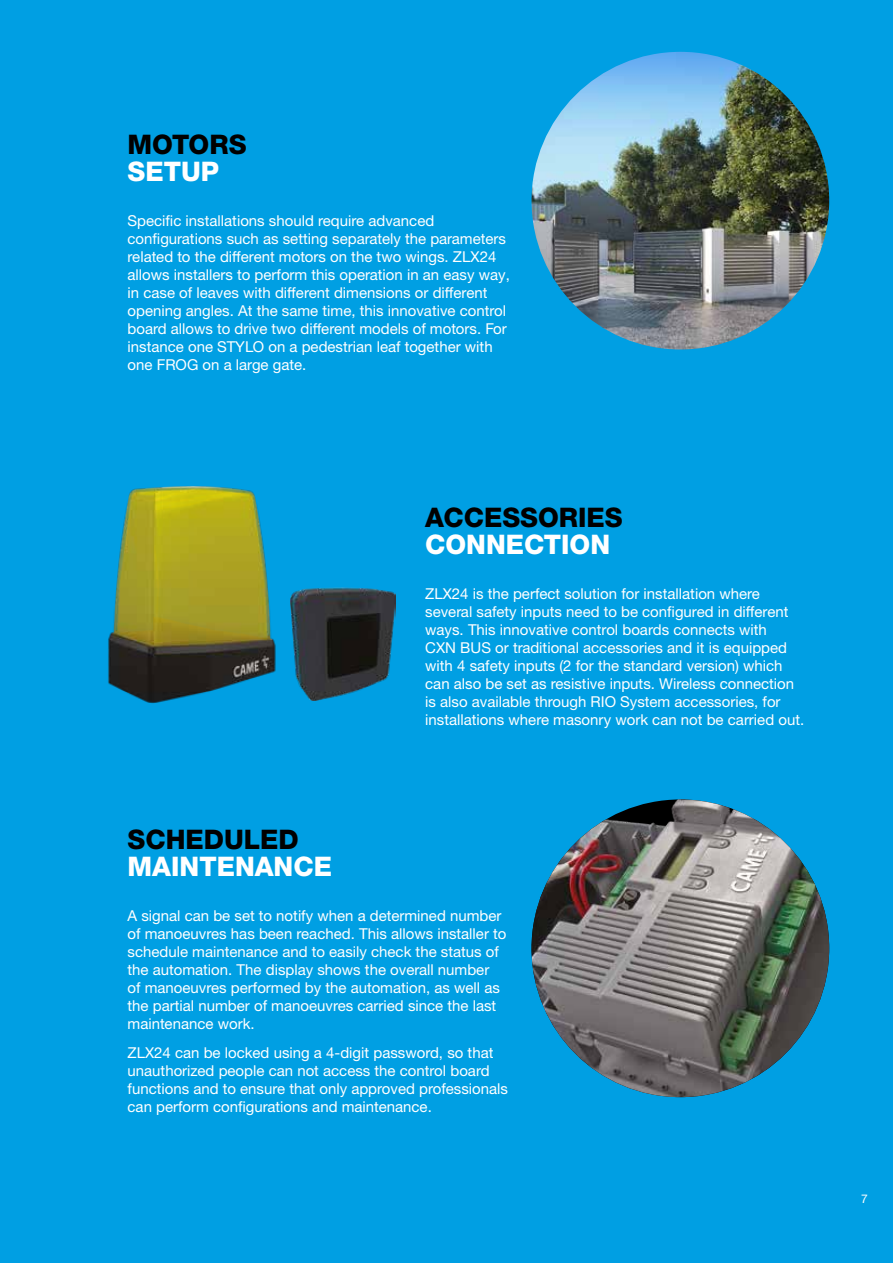
<style>
.page{position:relative;width:893px;height:1263px;background:#009fe3}
.page>*{position:absolute;margin:0;border:0;box-sizing:border-box;transform-origin:0 0}
.t1{font:800 27px "Helvetica Neue LTW1 G";color:#000}
.t2{font:800 27px "Helvetica Neue LTW1 G";color:#fff}
.t3{font:15px/18px "Helvetica Neue LTW1 G";color:#fff}
.t4{font:12px "Helvetica Neue LTW1 G";color:#fff}
</style>
<div class="page">
<img style="left:531px;top:799px;width:298px;height:298px;border-radius:149px">
<img style="left:531px;top:52px;width:298px;height:297px;border-radius:149px">
<img style="left:290px;top:587px;width:105px;height:113px">
<img style="left:108px;top:486px;width:168px;height:217px">
<h1 class="t1" style="left:128px;top:129px;width:120px">MOTORS</h1>
<h1 class="t2" style="left:128px;top:156px;width:93px">SETUP</h1>
<p class="t3" style="left:128px;top:212px;width:384px">Specific installations should require advanced configurations such as setting separately the parameters related to the different motors on the two wings. ZLX24 allows installers to perform this operation in an easy way, in case of leaves with different dimensions or different opening angles. At the same time, this innovative control board allows to drive two different models of motors. For instance one STYLO on a pedestrian leaf together with one FROG on a large gate.</p>
<h1 class="t1" style="left:425px;top:502px;width:199px">ACCESSORIES</h1>
<h1 class="t2" style="left:425px;top:529px;width:186px">CONNECTION</h1>
<p class="t3" style="left:425px;top:585px;width:381px">ZLX24 is the perfect solution for installation where several safety inputs need to be configured in different ways. This innovative control boards connects with<br>CXN BUS or traditional accessories and it is equipped with 4 safety inputs (2 for the standard version) which can also be set as resistive inputs. Wireless connection is also available through RIO System accessories, for installations where masonry work can not be carried out.</p>
<h1 class="t1" style="left:128px;top:823px;width:173px">SCHEDULED</h1>
<h1 class="t2" style="left:128px;top:850px;width:206px">MAINTENANCE</h1>
<p class="t3" style="left:128px;top:906px;width:380px">A signal can be set to notify when a determined number of manoeuvres has been reached. This allows installer to schedule maintenance and to easily check the status of the automation. The display shows the overall number<br>of manoeuvres performed by the automation, as well as the partial number of manoeuvres carried since the last maintenance work.</p>
<p class="t3" style="left:128px;top:1043px;width:382px">ZLX24 can be locked using a 4-digit password, so that unauthorized people can not access the control board functions and to ensure that only approved professionals can perform configurations and maintenance.</p>
<p class="t4" style="left:861px;top:1192px;width:8px">7</p>
</div>
